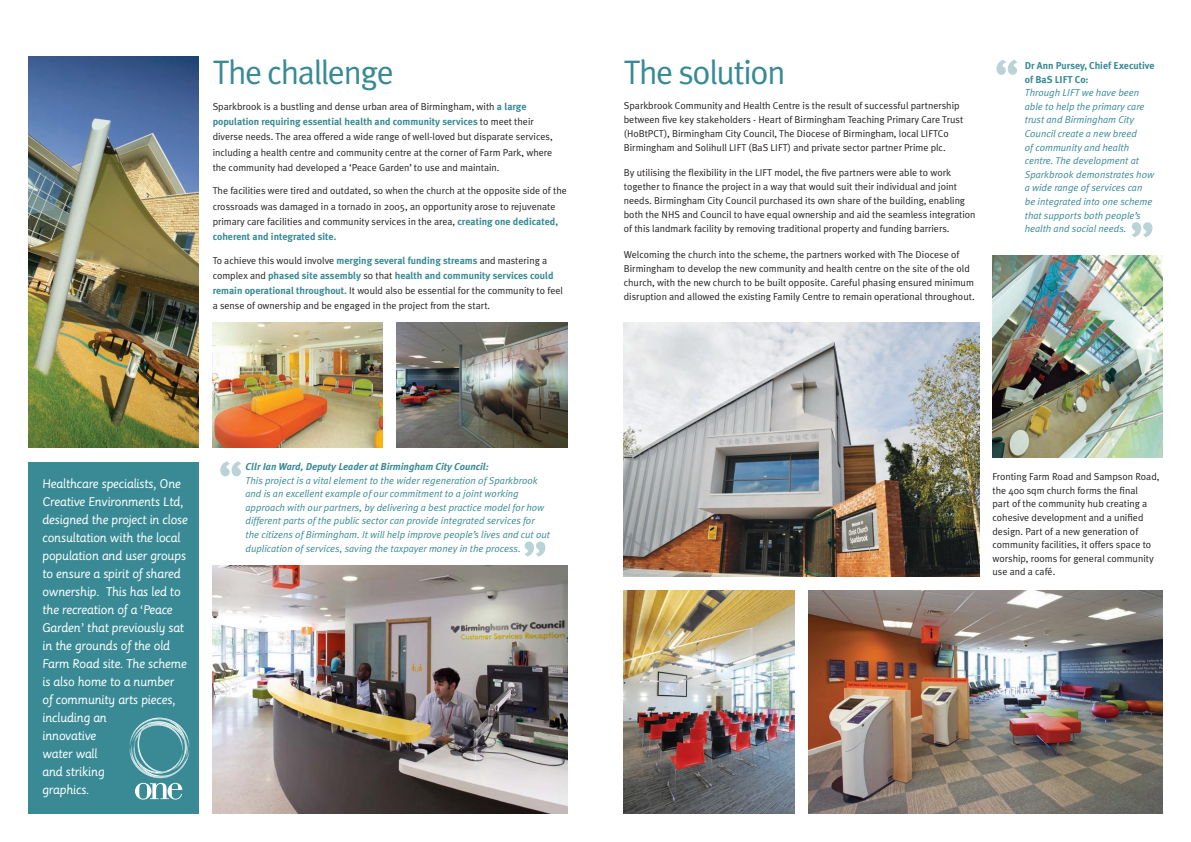
<style>
.page{position:relative;width:1191px;height:842px;background:#fff}
.page>*{position:absolute;margin:0;border:0;box-sizing:border-box;transform-origin:0 0}
.t1{font:50px "Meta Plus Bold Caps";color:#bad3d7}
.t2{font:34px "Meta Plus Normal";letter-spacing:-.04em;color:#398a94}
.HEADINGS_GREEN{font:12.3px/18px "Sassoon Primary";letter-spacing:-.04em;color:#fff}
.PRIME_TEXT{font:10px/14px "Meta Plus Normal";color:#231f20}
.PRIME_TEXT_2{font:italic 10px/13.6px "Meta Plus Normal";color:#398a94}
.s1{font-family:"Meta Plus";font-weight:700;color:#398a94}
.s2{font-family:"Meta Plus";font-weight:700;font-style:normal}
.s3{font-family:"Meta Plus";font-weight:700}
</style>
<div class="page">
<div style="left:28px;top:462px;width:170px;height:352px;background:#398a94"></div>
<svg style="left:129px;top:718px;width:61px;height:82px"></svg>
<img style="left:213px;top:566px;width:354px;height:248px">
<img style="left:397px;top:322px;width:170px;height:125px">
<img style="left:213px;top:322px;width:170px;height:125px">
<img style="left:624px;top:322px;width:355px;height:254px">
<img style="left:992px;top:256px;width:170px;height:201px">
<img style="left:808px;top:591px;width:354px;height:223px">
<img style="left:624px;top:591px;width:170px;height:223px">
<img style="left:28px;top:57px;width:170px;height:390px">
<p class="t2" style="left:213px;top:52px;width:183px">The challenge</p>
<p class="PRIME_TEXT" style="left:213px;top:99px;width:341px;line-height:15.1px">Sparkbrook is a bustling and dense urban area of Birmingham, with <span class="s1">a large population requiring essential health and community services</span> to meet their diverse needs. The area offered a wide range of well-loved but disparate services, including a health centre and community centre at the corner of Farm Park, where the community had developed a ‘Peace Garden’ to use and maintain.</p>
<p class="PRIME_TEXT" style="left:213px;top:183px;width:356px;line-height:15.2px">The facilities were tired and outdated, so when the church at the opposite side of the crossroads was damaged in a tornado in 2005, an opportunity arose to rejuvenate primary care facilities and community services in the area, <span class="s1">creating one dedicated, coherent and integrated site.</span></p>
<p class="PRIME_TEXT" style="left:213px;top:252px;width:352px;line-height:15.2px">To achieve this would involve <span class="s1">merging several funding streams</span> and mastering a complex and <span class="s1">phased site assembly</span> so that <span class="s1">health and community services could remain operational throughout.</span> It would also be essential for the community to feel a sense of ownership and be engaged in the project from the start.</p>
<p class="t2" style="left:624px;top:52px;width:163px">The solution</p>
<p class="PRIME_TEXT" style="left:624px;top:98px;width:341px">Sparkbrook Community and Health Centre is the result of successful partnership between five key stakeholders - Heart of Birmingham Teaching Primary Care Trust (HoBtPCT), Birmingham City Council, The Diocese of Birmingham, local LIFTCo Birmingham and Solihull LIFT (BaS LIFT) and private sector partner Prime plc.</p>
<p class="PRIME_TEXT" style="left:624px;top:166px;width:353px">By utilising the flexibility in the LIFT model, the five partners were able to work together to finance the project in a way that would suit their individual and joint needs. Birmingham City Council purchased its own share of the building, enabling both the NHS and Council to have equal ownership and aid the seamless integration of this landmark facility by removing traditional property and funding barriers.</p>
<p class="PRIME_TEXT" style="left:624px;top:247px;width:352px">Welcoming the church into the scheme, the partners worked with The Diocese of Birmingham to develop the new community and health centre on the site of the old church, with the new church to be built opposite. Careful phasing ensured minimum disruption and allowed the existing Family Centre to remain operational throughout.</p>
<p class="t1" style="left:994px;top:49px;width:26px">“</p>
<p class="PRIME_TEXT_2" style="left:1024px;top:59px;width:131px"><span class="s2">Dr Ann Pursey, Chief Executive of BaS LIFT Co:<br></span>Through LIFT we have been able to help the primary care trust and Birmingham City<br>Council create a new breed<br>of community and health centre. The development at<br>Sparkbrook demonstrates how a wide range of services can be integrated into one scheme that supports both people’s health and social needs.</p>
<p class="t1" style="left:1154px;top:248px;width:26px;rotate:-180deg">“</p>
<p class="t1" style="left:218px;top:451px;width:26px">“</p>
<p class="PRIME_TEXT_2" style="left:245px;top:460px;width:306px"><span class="s3">Cllr Ian Ward, Deputy Leader at Birmingham City Council:<br></span>This project is a vital element to the wider regeneration of Sparkbrook and is an excellent example of our commitment to a joint working approach with our partners, by delivering a best practice model for how different parts of the public sector can provide integrated services for the citizens of Birmingham. It will help improve people’s lives and cut out duplication of services, saving the taxpayer money in the process.</p>
<p class="HEADINGS_GREEN" style="left:42px;top:475px;width:147px">Healthcare specialists, One<br>Creative Environments Ltd, designed the project in close consultation with the local population and user groups to ensure a spirit of shared ownership. This has led to the recreation of a ‘Peace<br>Garden’ that previously sat in the grounds of the old<br>Farm Road site. The scheme is also home to a number<br>of community arts pieces, including an<br>innovative<br>water wall<br>and striking<br>graphics.</p>
<p class="PRIME_TEXT" style="left:992px;top:470px;width:168px;line-height:13.6px">Fronting Farm Road and Sampson Road, the 400 sqm church forms the final<br>part of the community hub creating a cohesive development and a unified design. Part of a new generation of community facilities, it offers space to worship, rooms for general community use and a café.</p>
<p class="t1" style="left:547px;top:567px;width:26px;rotate:-180deg">“</p>
</div>
